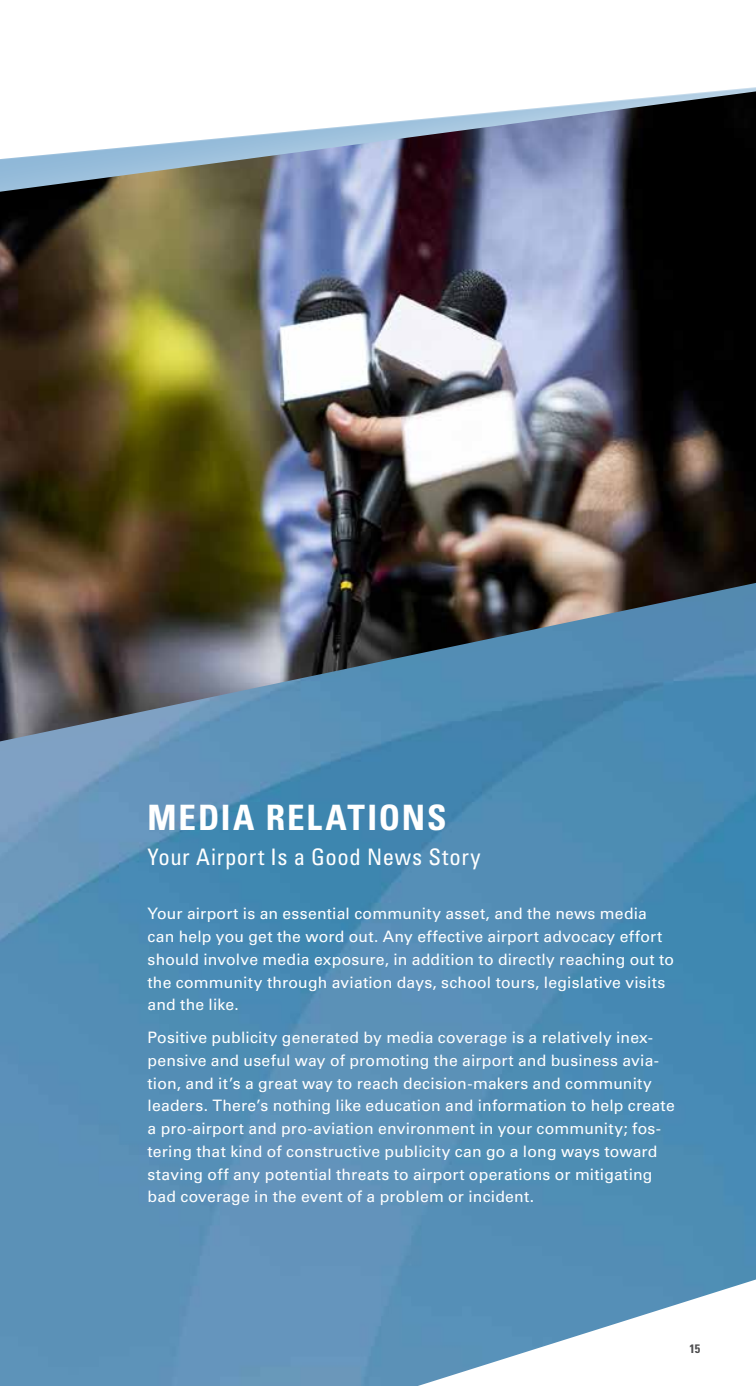
<style>
.page{position:relative;width:756px;height:1386px;background:#fff}
.page>*{position:absolute;margin:0;border:0;box-sizing:border-box;transform-origin:0 0}
.t1{font:700 condensed 35px "Univers LT Std";letter-spacing:.05em;color:#fff}
.t2{font:condensed 22.75px "Univers LT Std";letter-spacing:.025em;color:#fff}
.t3{font:15.75px/22.8px "Univers LT Std";letter-spacing:.01em;color:#fff}
.t4{font:700 condensed 12.25px "Univers LT Std";color:#4d4d4f}
</style>
<div class="page">
<img style="left:0;top:741px;width:756px;height:645px">
<svg style="left:418px;top:1279px;width:338px;height:107px"></svg>
<img style="left:0;top:91px;width:756px;height:650px">
<h1 class="t1" style="left:148px;top:796px;width:298px">MEDIA RELATIONS</h1>
<h2 class="t2" style="left:148px;top:843px;width:335px">Your Airport Is a Good News Story</h2>
<p class="t3" style="left:148px;top:903px;width:528px">Your airport is an essential community asset, and the news media can help you get the word out. Any effective airport advocacy effort should involve media exposure, in addition to directly reaching out to the community through aviation days, school tours, legislative visits and the like.</p>
<p class="t3" style="left:148px;top:1026px;width:529px">Positive publicity generated by media coverage is a relatively inex&shy;pensive and useful way of promoting the airport and business avia&shy;tion, and it’s a great way to reach decision-makers and community leaders. There’s nothing like education and information to help create a pro-airport and pro-aviation environment in your community; fos&shy;tering that kind of constructive publicity can go a long ways toward staving off any potential threats to airport operations or mitigating bad coverage in the event of a problem or incident.</p>
<p class="t4" style="left:689px;top:1341px;width:12px">15</p>
</div>
